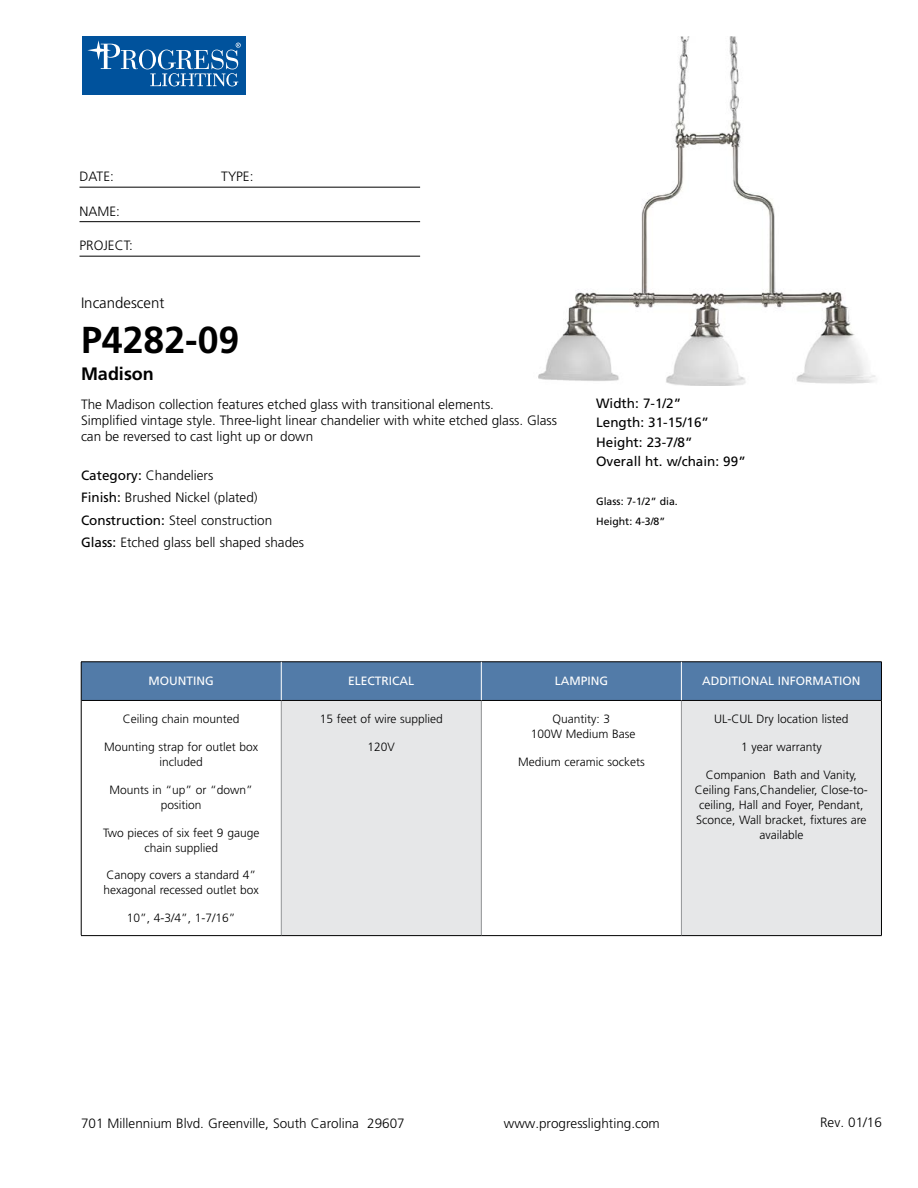
<style>
.page{position:relative;width:918px;height:1188px;background:#fff}
.page>*{position:absolute;margin:0;border:0;box-sizing:border-box;transform-origin:0 0}
.t1{font:700 37.5px "Frutiger";color:#000}
.t2{font:700 18px "Frutiger";color:#000}
.t3{font:300 15px "Frutiger";color:#000}
.t4{font:300 13.5px/22.5px "Frutiger";color:#000}
.t5{font:13.5px/19.5px "Frutiger";color:#000}
.t6{font:300 12px/15px "Frutiger";color:#000;text-align:center}
.t7{font:12px "Frutiger";color:#fff}
.t8{font:10.5px/19.5px "Frutiger";color:#000}
.s1{font-weight:400}
</style>
<div class="page">
<div style="left:82px;top:36px;width:164px;height:59px;background:#00529c"></div>
<svg style="left:139px;top:50px;width:17px;height:19px"></svg>
<div style="left:142px;top:50px;width:11px;height:19px;background:#00529c;border-radius:50%"></div>
<svg style="left:87px;top:40px;width:51px;height:29px"></svg>
<svg style="left:150px;top:43px;width:91px;height:43px"></svg>
<hr style="left:80px;top:187px;width:340px;height:1px;background:#000">
<hr style="left:80px;top:221px;width:340px;height:1px;background:#000">
<hr style="left:80px;top:256px;width:340px;height:1px;background:#000">
<div style="left:82px;top:663px;width:799px;height:37px;background:#527ba8"></div>
<div style="left:281px;top:700px;width:200px;height:236px;background:#e6e7e8"></div>
<div style="left:681px;top:700px;width:200px;height:236px;background:#e6e7e8"></div>
<hr style="left:281px;top:701px;width:1px;height:234px;background:#939598">
<hr style="left:481px;top:701px;width:1px;height:234px;background:#939598">
<hr style="left:681px;top:701px;width:1px;height:234px;background:#939598">
<hr style="left:81px;top:700px;width:200px;height:1px;background:#000">
<hr style="left:281px;top:700px;width:200px;height:1px;background:#000">
<hr style="left:481px;top:700px;width:200px;height:1px;background:#000">
<hr style="left:681px;top:700px;width:200px;height:1px;background:#000">
<hr style="left:81px;top:935px;width:200px;height:1px;background:#000">
<hr style="left:281px;top:935px;width:200px;height:1px;background:#000">
<hr style="left:481px;top:935px;width:200px;height:1px;background:#000">
<hr style="left:681px;top:935px;width:201px;height:1px;background:#000">
<hr style="left:81px;top:662px;width:200px;height:1px;background:#000">
<hr style="left:81px;top:662px;width:1px;height:38px;background:#000">
<hr style="left:281px;top:662px;width:200px;height:1px;background:#000">
<hr style="left:481px;top:662px;width:200px;height:1px;background:#000">
<hr style="left:681px;top:662px;width:201px;height:1px;background:#000">
<hr style="left:881px;top:662px;width:1px;height:38px;background:#000">
<hr style="left:81px;top:700px;width:1px;height:235px;background:#000">
<hr style="left:881px;top:700px;width:1px;height:235px;background:#000">
<hr style="left:281px;top:662px;width:1px;height:38px;background:#fff">
<hr style="left:681px;top:662px;width:1px;height:38px;background:#fff">
<hr style="left:481px;top:662px;width:1px;height:38px;background:#fff">
<img style="left:538px;top:36px;width:338px;height:349px">
<p class="t4" style="left:80px;top:165px;width:36px">DATE:</p>
<p class="t4" style="left:221px;top:165px;width:34px">TYPE:</p>
<p class="t4" style="left:80px;top:200px;width:42px">NAME:</p>
<p class="t4" style="left:80px;top:234px;width:55px">PROJECT:</p>
<p class="t3" style="left:81px;top:295px;width:85px">Incandescent</p>
<h1 class="t1" style="left:81px;top:318px;width:160px">P4282-09</h1>
<h2 class="t2" style="left:81px;top:364px;width:74px">Madison</h2>
<p class="t4" style="left:81px;top:396px;width:478px;line-height:16.2px">The Madison collection features etched glass with transitional elements.<br>Simplified vintage style. Three-light linear chandelier with white etched glass. Glass can be reversed to cast light up or down</p>
<p class="t4" style="left:81px;top:464px;width:225px"><span class="s1">Category:</span> Chandeliers<br><span class="s1">Finish:</span> Brushed Nickel (plated)<br><span class="s1">Construction:</span> Steel construction<br><span class="s1">Glass:</span> Etched glass bell shaped shades</p>
<p class="t5" style="left:596px;top:393px;width:151px">Width: 7-1/2”<br>Length: 31-15/16”<br>Height: 23-7/8”<br>Overall ht. w/chain: 99”</p>
<p class="t8" style="left:596px;top:492px;width:83px">Glass: 7-1/2” dia.<br>Height: 4-3/8”</p>
<p class="t7" style="left:149px;top:673px;width:67px">MOUNTING</p>
<p class="t7" style="left:348px;top:673px;width:68px">ELECTRICAL</p>
<p class="t7" style="left:555px;top:673px;width:55px">LAMPING</p>
<p class="t7" style="left:702px;top:673px;width:160px">ADDITIONAL INFORMATION</p>
<p class="t6" style="left:123px;top:712px;width:118px">Ceiling chain mounted</p>
<p class="t6" style="left:104px;top:739px;width:156px">Mounting strap for outlet box included</p>
<p class="t6" style="left:110px;top:782px;width:145px">Mounts in “up” or “down” position</p>
<p class="t6" style="left:103px;top:825px;width:158px">Two pieces of six feet 9 gauge chain supplied</p>
<p class="t6" style="left:104px;top:868px;width:157px;text-align:left">Canopy covers a standard 4” hexagonal recessed outlet box</p>
<p class="t6" style="left:127px;top:910px;width:110px">10”, 4-3/4”, 1-7/16”</p>
<p class="t6" style="left:320px;top:712px;width:125px">15 feet of wire supplied</p>
<p class="t6" style="left:368px;top:739px;width:29px">120V</p>
<p class="t6" style="left:714px;top:712px;width:136px">UL-CUL Dry location listed</p>
<p class="t6" style="left:741px;top:740px;width:82px">1 year warranty</p>
<p class="t6" style="left:695px;top:767px;width:174px">Companion Bath and Vanity,<br>Ceiling Fans,Chandelier, Close-to&shy;ceiling, Hall and Foyer, Pendant,<br>Sconce, Wall bracket, fixtures are available</p>
<p class="t6" style="left:531px;top:712px;width:106px">Quantity: 3<br>100W Medium Base</p>
<p class="t6" style="left:518px;top:754px;width:128px">Medium ceramic sockets</p>
<p class="t4" style="left:81px;top:1112px;width:325px">701 Millennium Blvd. Greenville, South Carolina 29607</p>
<p class="t4" style="left:504px;top:1112px;width:158px">www.progresslighting.com</p>
<p class="t4" style="left:820px;top:1111px;width:63px">Rev. 01/16</p>
</div>
